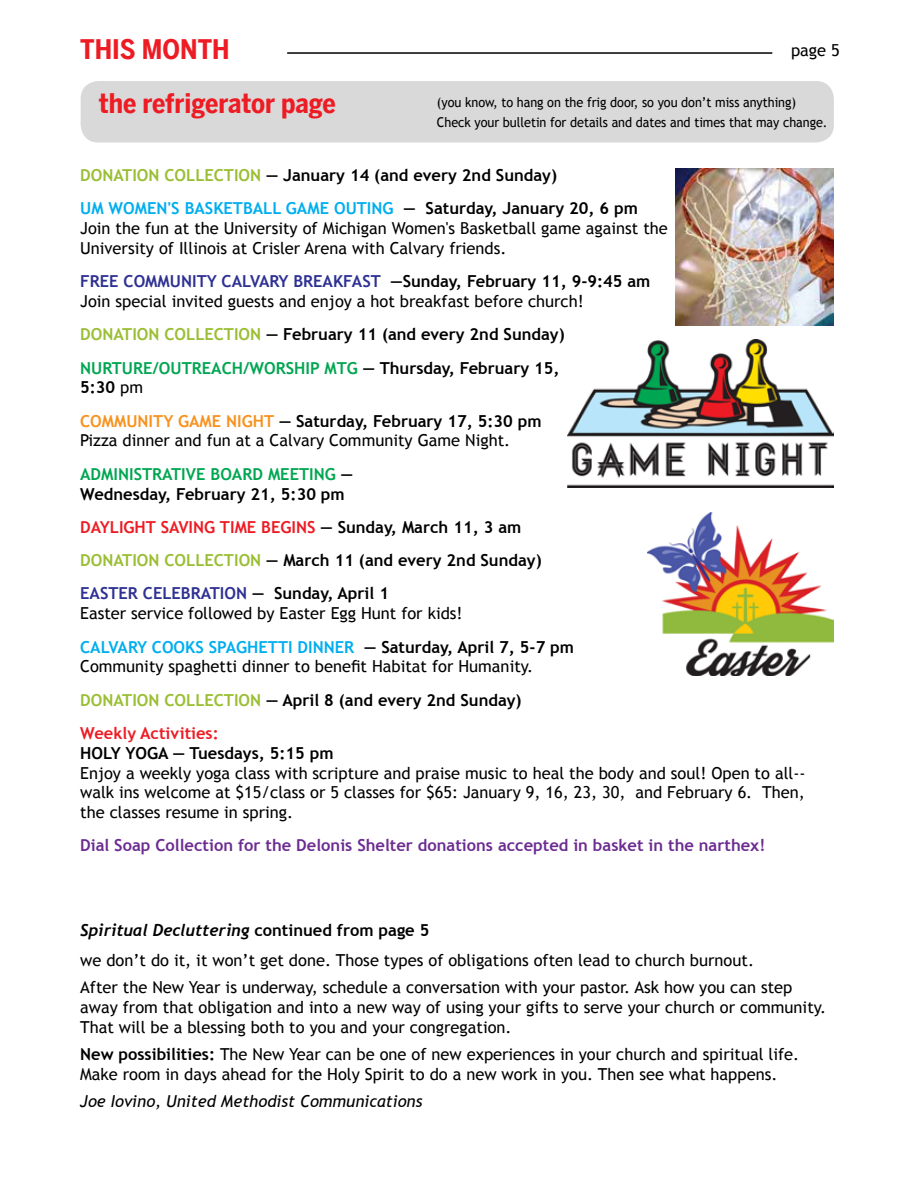
<style>
.page{position:relative;width:918px;height:1188px;background:#fff}
.page>*{position:absolute;margin:0;border:0;box-sizing:border-box;transform-origin:0 0}
.t1{font:700 27px "Benton Sans Cond";color:#ed1c24}
.t2{font:16.5px/19.8px "Trebuchet MS";color:#000}
.t3{font:700 16.5px/33.3px "Trebuchet MS";color:#000}
.t4{font:700 16.5px "Trebuchet MS";color:#6c2c91}
.t5{font:italic 16.5px "Trebuchet MS";color:#000}
.t6{font:italic 700 16.5px "Trebuchet";color:#000}
.t7{font:13.5px/19.8px "Trebuchet MS";letter-spacing:-.005em;color:#000;scale:.94 1}
.s1{color:#9abe33}
.s2{color:#00aeef}
.s3{font-weight:700;color:#2e3192}
.s4{font-weight:700}
.s5{color:#00a651}
.s6{font-weight:400}
.s7{color:#f7921e}
.s8{font-weight:700;color:#00a651}
.s9{color:#ed1c24}
.s10{color:#2e3192}
.s11{font-weight:700;color:#00aeef}
.s12{font-weight:700;color:#9abe33}
.s13{font-weight:700;color:#ed1c24}
.s14{font-family:"Trebuchet MS";font-style:normal}
</style>
<div class="page">
<hr style="left:287px;top:52px;width:485px;height:2px;background:#000">
<div style="left:81px;top:81px;width:753px;height:62px;background:#d9d9d9;border-radius:18px"></div>
<img style="left:567px;top:339px;width:267px;height:149px">
<img style="left:648px;top:512px;width:185px;height:164px">
<img style="left:676px;top:169px;width:157px;height:157px">
<h1 class="t1" style="left:80px;top:33px;width:151px">THIS MONTH</h1>
<p class="t2" style="left:791px;top:40px;width:50px">page 5</p>
<p class="t7" style="left:437px;top:92px;width:417px">(you know, to hang on the frig door, so you don’t miss anything)<br>Check your bulletin for details and dates and times that may change.</p>
<h1 class="t1" style="left:99px;top:87px;width:239px">the refrigerator page</h1>
<p class="t3" style="left:80px;top:159px;width:559px"><span class="s1">DONATION COLLECTION</span> — January 14 (and every 2nd Sunday)<br><span class="s2">UM WOMEN'S BASKETBALL GAME OUTING</span> — Saturday, January 20, 6 pm</p>
<p class="t2" style="left:80px;top:219px;width:589px">Join the fun at the University of Michigan Women's Basketball game against the<br>University of Illinois at Crisler Arena with Calvary friends.</p>
<p class="t2" style="left:80px;top:272px;width:572px"><span class="s3">FREE COMMUNITY CALVARY BREAKFAST</span> <span class="s4">—Sunday, February 11, 9-9:45 am<br></span>Join special invited guests and enjoy a hot breakfast before church!</p>
<p class="t3" style="left:80px;top:318px;width:486px"><span class="s1">DONATION COLLECTION</span> — February 11 (and every 2nd Sunday)<br><span class="s5">NURTURE/OUTREACH/WORSHIP MTG</span> — Thursday, February 15,</p>
<p class="t3" style="left:80px;top:371px;width:463px">5:30 <span class="s6">pm<br></span><span class="s7">COMMUNITY GAME NIGHT</span> — Saturday, February 17, 5:30 pm</p>
<p class="t2" style="left:80px;top:424px;width:432px;line-height:33.3px">Pizza dinner and fun at a Calvary Community Game Night.<br><span class="s8">ADMINISTRATIVE BOARD MEETING</span> <span class="s4">—</span></p>
<p class="t3" style="left:80px;top:477px;width:463px">Wednesday, February 21, 5:30 pm<br><span class="s9">DAYLIGHT SAVING TIME BEGINS</span> — Sunday, March 11, 3 am <span class="s1">DONATION COLLECTION</span> — March 11 (and every 2nd Sunday)<br><span class="s10">EASTER CELEBRATION</span> — Sunday, April 1</p>
<p class="t2" style="left:80px;top:597px;width:495px;line-height:33.3px">Easter service followed by Easter Egg Hunt for kids!<br><span class="s11">CALVARY COOKS SPAGHETTI DINNER</span> <span class="s4">— Saturday, April 7, 5-7 pm</span></p>
<p class="t2" style="left:80px;top:650px;width:455px;line-height:33.3px">Community spaghetti dinner to benefit Habitat for Humanity.<br><span class="s12">DONATION COLLECTION</span> <span class="s4">— April 8 (and every 2nd Sunday)<br></span><span class="s13">Weekly Activities:</span></p>
<p class="t3" style="left:80px;top:736px;width:255px">HOLY YOGA — Tuesdays, 5:15 pm</p>
<p class="t2" style="left:80px;top:763px;width:727px;text-align:justify">Enjoy a weekly yoga class with scripture and praise music to heal the body and soul! Open to all-- walk ins welcome at $15/class or 5 classes for $65: January 9, 16, 23, 30, and February 6. Then, the classes resume in spring.</p>
<p class="t4" style="left:80px;top:835px;width:687px">Dial Soap Collection for the Delonis Shelter donations accepted in basket in the narthex!</p>
<p class="t6" style="left:80px;top:920px;width:351px">Spiritual Decluttering <span class="s14">continued from page 5</span></p>
<p class="t2" style="left:80px;top:946px;width:714px;line-height:27.3px">we don’t do it, it won’t get done. Those types of obligations often lead to church burnout.<br>After the New Year is underway, schedule a conversation with your pastor. Ask how you can step</p>
<p class="t2" style="left:80px;top:997px;width:748px">away from that obligation and into a new way of using your gifts to serve your church or community.<br>That will be a blessing both to you and your congregation.</p>
<p class="t2" style="left:80px;top:1045px;width:721px"><span class="s4">New possibilities:</span> The New Year can be one of new experiences in your church and spiritual life.<br>Make room in days ahead for the Holy Spirit to do a new work in you. Then see what happens.</p>
<p class="t5" style="left:80px;top:1092px;width:344px">Joe Iovino, United Methodist Communications</p>
</div>
